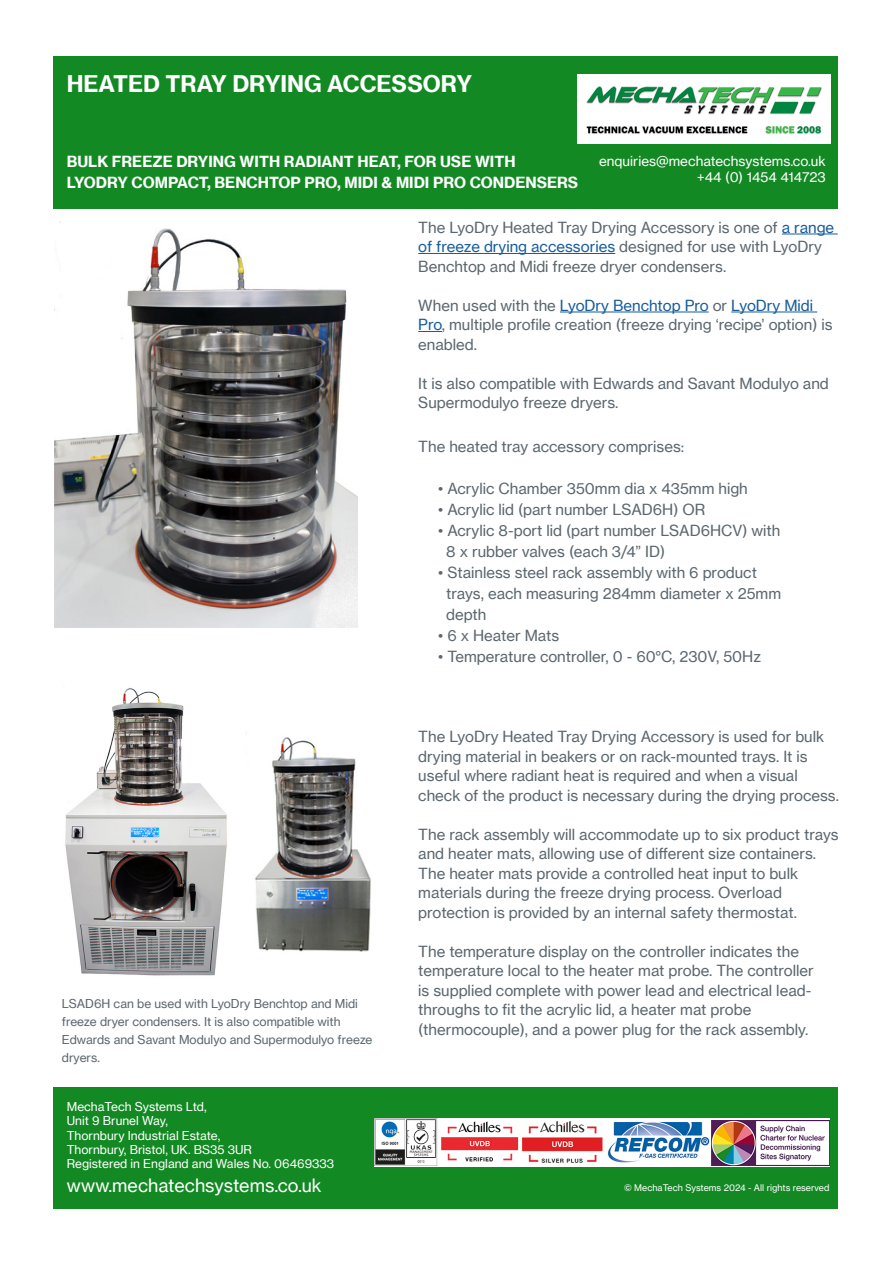
<style>
.page{position:relative;width:893px;height:1263px;background:#fff}
.page>*{position:absolute;margin:0;border:0;box-sizing:border-box;transform-origin:0 0}
.t1{font:700 22.5px "Neue Haas Grotesk Text Pro";color:#fff}
.t2{font:18px "Neue Haas Grotesk Text Pro";color:#fff}
.t3{font:15px/19.5px "Neue Haas Grotesk Text Pro";color:#5b676e}
.t4{font:700 15px "Neue Haas Grotesk Text Pro";color:#fff}
.t5{font:13.5px/16.2px "Neue Haas Grotesk Text Pro";color:#fff;text-align:right}
.t6{font:12px/18px "Neue Haas Grotesk Text Pro";color:#5b676e}
.t7{font:12px/14.4px "Neue Haas Grotesk Text Pro";color:#fff}
.t8{font:9px "Neue Haas Grotesk Text Pro";color:#fff}
.s1{color:#175d9e}
</style>
<div class="page">
<hr style="left:782px;top:234px;width:56px;height:1px;background:#175d9e">
<hr style="left:418px;top:253px;width:197px;height:1px;background:#175d9e">
<hr style="left:560px;top:312px;width:149px;height:1px;background:#175d9e">
<hr style="left:731px;top:312px;width:86px;height:1px;background:#175d9e">
<svg style="left:418px;top:331px;width:24px;height:1px"></svg>
<img style="left:54px;top:221px;width:304px;height:406px">
<img style="left:246px;top:732px;width:125px;height:220px">
<img style="left:65px;top:688px;width:162px;height:288px">
<div style="left:53px;top:56px;width:785px;height:153px;background:#138923"></div>
<img style="left:577px;top:74px;width:253px;height:69px">
<div style="left:53px;top:1088px;width:785px;height:121px;background:#138923"></div>
<img style="left:374px;top:1118px;width:455px;height:49px">
<p class="t1" style="left:67px;top:69px;width:407px">HEATED TRAY DRYING ACCESSORY</p>
<p class="t4" style="left:67px;top:152px;width:450px">BULK FREEZE DRYING WITH RADIANT HEAT, FOR USE WITH</p>
<p class="t4" style="left:67px;top:173px;width:513px">LYODRY COMPACT, BENCHTOP PRO, MIDI &amp; MIDI PRO CONDENSERS</p>
<p class="t5" style="left:599px;top:153px;width:228px">enquiries@mechatechsystems.co.uk +44 (0) 1454 414723</p>
<p class="t6" style="left:62px;top:994px;width:312px">LSAD6H can be used with LyoDry Benchtop and Midi freeze dryer condensers. It is also compatible with Edwards and Savant Modulyo and Supermodulyo freeze dryers.</p>
<p class="t3" style="left:418px;top:218px;width:417px">The LyoDry Heated Tray Drying Accessory is one of <span class="s1">a range of freeze drying accessories</span> designed for use with LyoDry<br>Benchtop and Midi freeze dryer condensers.</p>
<p class="t3" style="left:418px;top:296px;width:416px">When used with the <span class="s1">LyoDry Benchtop Pro</span> or <span class="s1">LyoDry Midi<br>Pro</span>, multiple profile creation (freeze drying ‘recipe’ option) is enabled.</p>
<p class="t3" style="left:418px;top:374px;width:412px">It is also compatible with Edwards and Savant Modulyo and<br>Supermodulyo freeze dryers.</p>
<p class="t3" style="left:418px;top:437px;width:267px">The heated tray accessory comprises:</p>
<p class="t3" style="left:438px;top:479px;width:311px">• Acrylic Chamber 350mm dia x 435mm high</p>
<p class="t3" style="left:438px;top:500px;width:268px">• Acrylic lid (part number LSAD6H) OR</p>
<p class="t3" style="left:446px;top:520px;width:336px;line-height:21px;text-indent:-8px">• Acrylic 8-port lid (part number LSAD6HCV) with<br>8 x rubber valves (each 3/4” ID)</p>
<p class="t3" style="left:446px;top:562px;width:336px;line-height:21px;text-indent:-8px">• Stainless steel rack assembly with 6 product trays, each measuring 284mm diameter x 25mm depth</p>
<p class="t3" style="left:438px;top:626px;width:123px">• 6 x Heater Mats</p>
<p class="t3" style="left:438px;top:647px;width:324px">• Temperature controller, 0 - 60°C, 230V, 50Hz</p>
<p class="t3" style="left:418px;top:727px;width:422px">The LyoDry Heated Tray Drying Accessory is used for bulk drying material in beakers or on rack-mounted trays. It is useful where radiant heat is required and when a visual check of the product is necessary during the drying process.</p>
<p class="t3" style="left:418px;top:825px;width:422px">The rack assembly will accommodate up to six product trays and heater mats, allowing use of different size containers.<br>The heater mats provide a controlled heat input to bulk materials during the freeze drying process. Overload protection is provided by an internal safety thermostat.</p>
<p class="t3" style="left:418px;top:942px;width:397px">The temperature display on the controller indicates the temperature local to the heater mat probe. The controller is supplied complete with power lead and electrical lead&shy;throughs to fit the acrylic lid, a heater mat probe (thermocouple), and a power plug for the rack assembly.</p>
<p class="t7" style="left:67px;top:1099px;width:269px">MechaTech Systems Ltd,<br>Unit 9 Brunel Way,<br>Thornbury Industrial Estate,<br>Thornbury, Bristol, UK. BS35 3UR<br>Registered in England and Wales No. 06469333</p>
<p class="t2" style="left:67px;top:1174px;width:256px">www.mechatechsystems.co.uk</p>
<p class="t8" style="left:624px;top:1182px;width:207px">© MechaTech Systems 2024 - All rights reserved</p>
</div>
